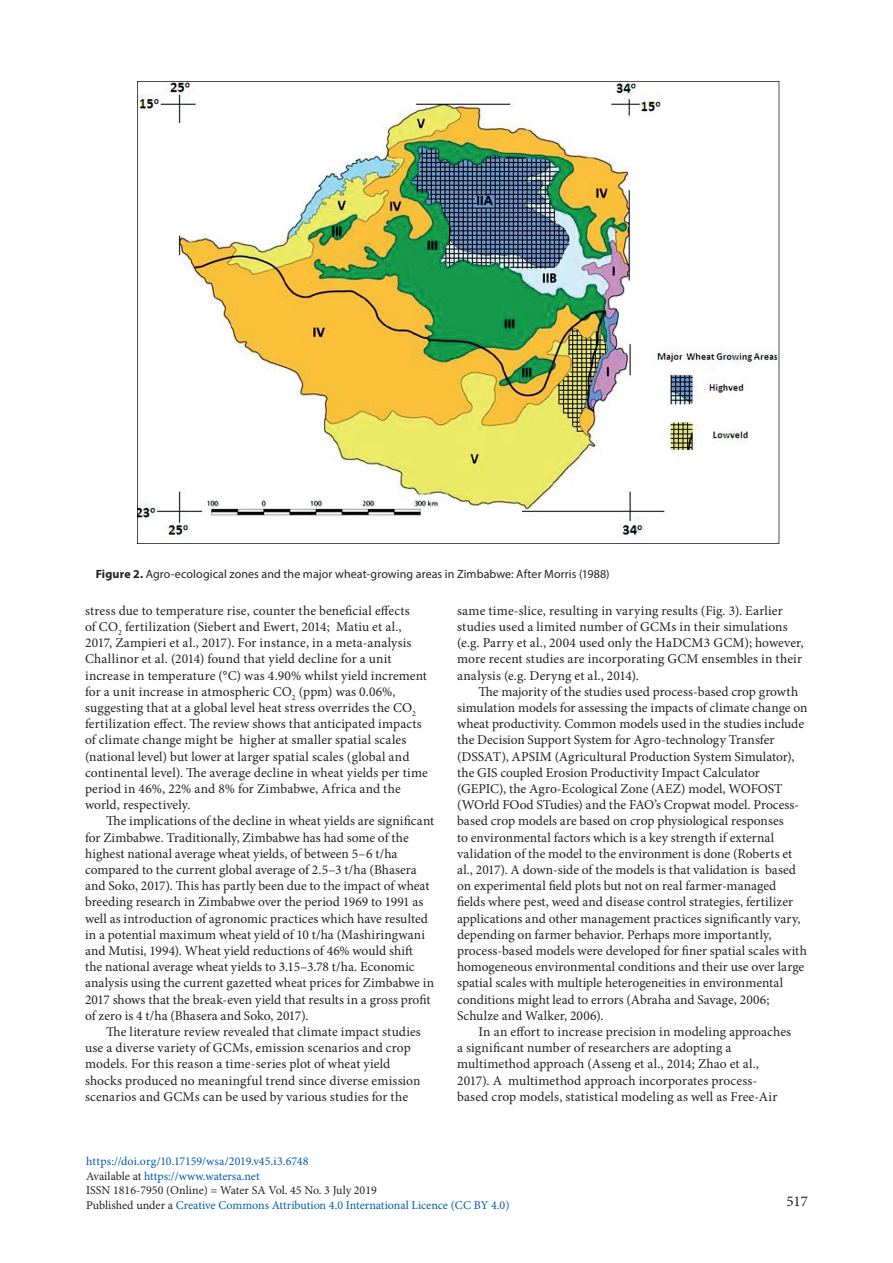
<style>
.page{position:relative;width:893px;height:1263px;background:#fff}
.page>*{position:absolute;margin:0;border:0;box-sizing:border-box;transform-origin:0 0}
.t1{font:15px "Minion Pro";color:#231f20}
.t2{font:13.5px/16.2px "Minion Pro";letter-spacing:.005em;color:#231f20}
.t3{font:12px/14.4px "Minion Pro";color:#015aaa}
.t4{font:12px "Myriad Pro";letter-spacing:.005em;color:#231f20}
.s1{font-weight:700}
.s2{color:#231f20}
</style>
<div class="page">
<img style="left:137px;top:81px;width:642px;height:463px">
<p class="t4" style="left:96px;top:566px;width:515px"><span class="s1">Figure 2.</span> Agro-ecological zones and the major wheat-growing areas in Zimbabwe: After Morris (1988)</p>
<p class="t2" style="left:85px;top:602px;width:344px">stress due to temperature rise, counter the beneficial effects<br>of CO<sub>2</sub> fertilization (Siebert and Ewert, 2014; Matiu et al., 2017, Zampieri et al., 2017). For instance, in a meta-analysis Challinor et al. (2014) found that yield decline for a unit increase in temperature (°C) was 4.90% whilst yield increment for a unit increase in atmospheric CO<sub>2</sub> (ppm) was 0.06%, suggesting that at a global level heat stress overrides the CO<sub>2 </sub>fertilization effect. The review shows that anticipated impacts of climate change might be higher at smaller spatial scales (national level) but lower at larger spatial scales (global and continental level). The average decline in wheat yields per time period in 46%, 22% and 8% for Zimbabwe, Africa and the world, respectively.</p>
<p class="t2" style="left:85px;top:813px;width:351px;text-indent:21px">The implications of the decline in wheat yields are significant for Zimbabwe. Traditionally, Zimbabwe has had some of the highest national average wheat yields, of between 5–6 t/ha compared to the current global average of 2.5–3 t/ha (Bhasera and Soko, 2017). This has partly been due to the impact of wheat breeding research in Zimbabwe over the period 1969 to 1991 as well as introduction of agronomic practices which have resulted in a potential maximum wheat yield of 10 t/ha (Mashiringwani and Mutisi, 1994). Wheat yield reductions of 46% would shift<br>the national average wheat yields to 3.15–3.78 t/ha. Economic analysis using the current gazetted wheat prices for Zimbabwe in 2017 shows that the break-even yield that results in a gross profit of zero is 4 t/ha (Bhasera and Soko, 2017).</p>
<p class="t2" style="left:85px;top:1024px;width:337px;text-indent:21px">The literature review revealed that climate impact studies use a diverse variety of GCMs, emission scenarios and crop models. For this reason a time-series plot of wheat yield shocks produced no meaningful trend since diverse emission scenarios and GCMs can be used by various studies for the</p>
<p class="t2" style="left:457px;top:602px;width:348px">same time-slice, resulting in varying results (Fig. 3). Earlier studies used a limited number of GCMs in their simulations (e.g. Parry et al., 2004 used only the HaDCM3 GCM); however, more recent studies are incorporating GCM ensembles in their analysis (e.g. Deryng et al., 2014).</p>
<p class="t2" style="left:457px;top:683px;width:352px;text-indent:21px">The majority of the studies used process-based crop growth simulation models for assessing the impacts of climate change on wheat productivity. Common models used in the studies include the Decision Support System for Agro-technology Transfer (DSSAT), APSIM (Agricultural Production System Simulator), the GIS coupled Erosion Productivity Impact Calculator (GEPIC), the Agro-Ecological Zone (AEZ) model, WOFOST (WOrld FOod STudies) and the FAO’s Cropwat model. Process&shy;based crop models are based on crop physiological responses<br>to environmental factors which is a key strength if external validation of the model to the environment is done (Roberts et al., 2017). A down-side of the models is that validation is based on experimental field plots but not on real farmer-managed fields where pest, weed and disease control strategies, fertilizer applications and other management practices significantly vary, depending on farmer behavior. Perhaps more importantly, process-based models were developed for finer spatial scales with homogeneous environmental conditions and their use over large spatial scales with multiple heterogeneities in environmental conditions might lead to errors (Abraha and Savage, 2006; Schulze and Walker, 2006).</p>
<p class="t2" style="left:457px;top:1024px;width:336px;text-indent:21px">In an effort to increase precision in modeling approaches a significant number of researchers are adopting a multimethod approach (Asseng et al., 2014; Zhao et al., 2017). A multimethod approach incorporates process&shy;based crop models, statistical modeling as well as Free-Air</p>
<p class="t3" style="left:86px;top:1154px;width:425px">https://doi.org/10.17159/wsa/2019.v45.i3.6748<br><span class="s2">Available at</span> https://www.watersa.net<br><span class="s2">ISSN 1816-7950 (Online) = Water SA Vol. 45 No. 3 July 2019<br>Published under a</span> Creative Commons Attribution 4.0 International Licence (CC BY 4.0)</p>
<p class="t1" style="left:786px;top:1191px;width:23px">517</p>
</div>
